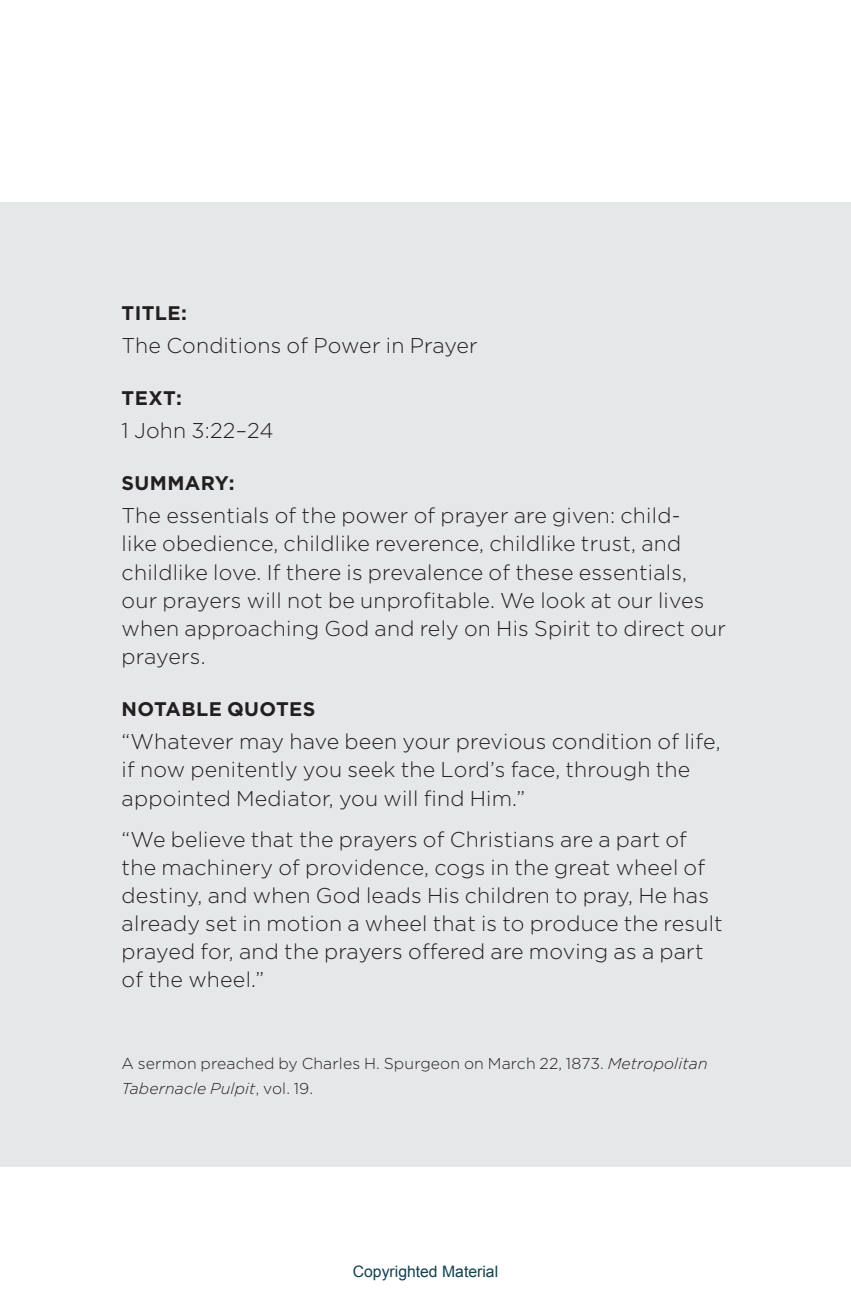
<style>
.page{position:relative;width:851px;height:1297px;background:#fff}
.page>*{position:absolute;margin:0;border:0;box-sizing:border-box;transform-origin:0 0}
.t1{font:300 21.38px/28.1px "Gotham";letter-spacing:.01em;color:#231f20}
.t2{font:700 19.8px "Gotham";letter-spacing:.02em;color:#231f20}
.t3{font:300 15.75px/24.8px "Gotham";letter-spacing:.01em;color:#231f20}
.t4{font:15.75px "Arial";color:#14404f}
.s1{font-style:italic}
</style>
<div class="page">
<div style="left:0;top:203px;width:851px;height:964px;background:#e6e7e9"></div>
<p class="t2" style="left:122px;top:299px;width:67px">TITLE:</p>
<p class="t1" style="left:122px;top:330px;width:358px">The Conditions of Power in Prayer</p>
<p class="t2" style="left:122px;top:385px;width:62px">TEXT:</p>
<p class="t1" style="left:122px;top:416px;width:154px">1 John 3:22–24</p>
<p class="t2" style="left:122px;top:470px;width:114px">SUMMARY:</p>
<p class="t1" style="left:122px;top:501px;width:606px">The essentials of the power of prayer are given: child-<br>like obedience, childlike reverence, childlike trust, and childlike love. If there is prevalence of these essentials, our prayers will not be unprofitable. We look at our lives when approaching God and rely on His Spirit to direct our prayers.</p>
<p class="t2" style="left:122px;top:696px;width:195px">NOTABLE QUOTES</p>
<p class="t1" style="left:122px;top:727px;width:600px">“Whatever may have been your previous condition of life, if now penitently you seek the Lord’s face, through the appointed Mediator, you will find Him.”</p>
<p class="t1" style="left:122px;top:824px;width:602px">“We believe that the prayers of Christians are a part of the machinery of providence, cogs in the great wheel of destiny, and when God leads His children to pray, He has already set in motion a wheel that is to produce the result prayed for, and the prayers offered are moving as a part of the wheel.”</p>
<p class="t3" style="left:122px;top:1050px;width:587px">A sermon preached by Charles H. Spurgeon on March 22, 1873. <span class="s1">Metropolitan<br>Tabernacle Pulpit</span>, vol. 19.</p>
<p class="t4" style="left:353px;top:1261px;width:147px">Copyrighted Material</p>
</div>
